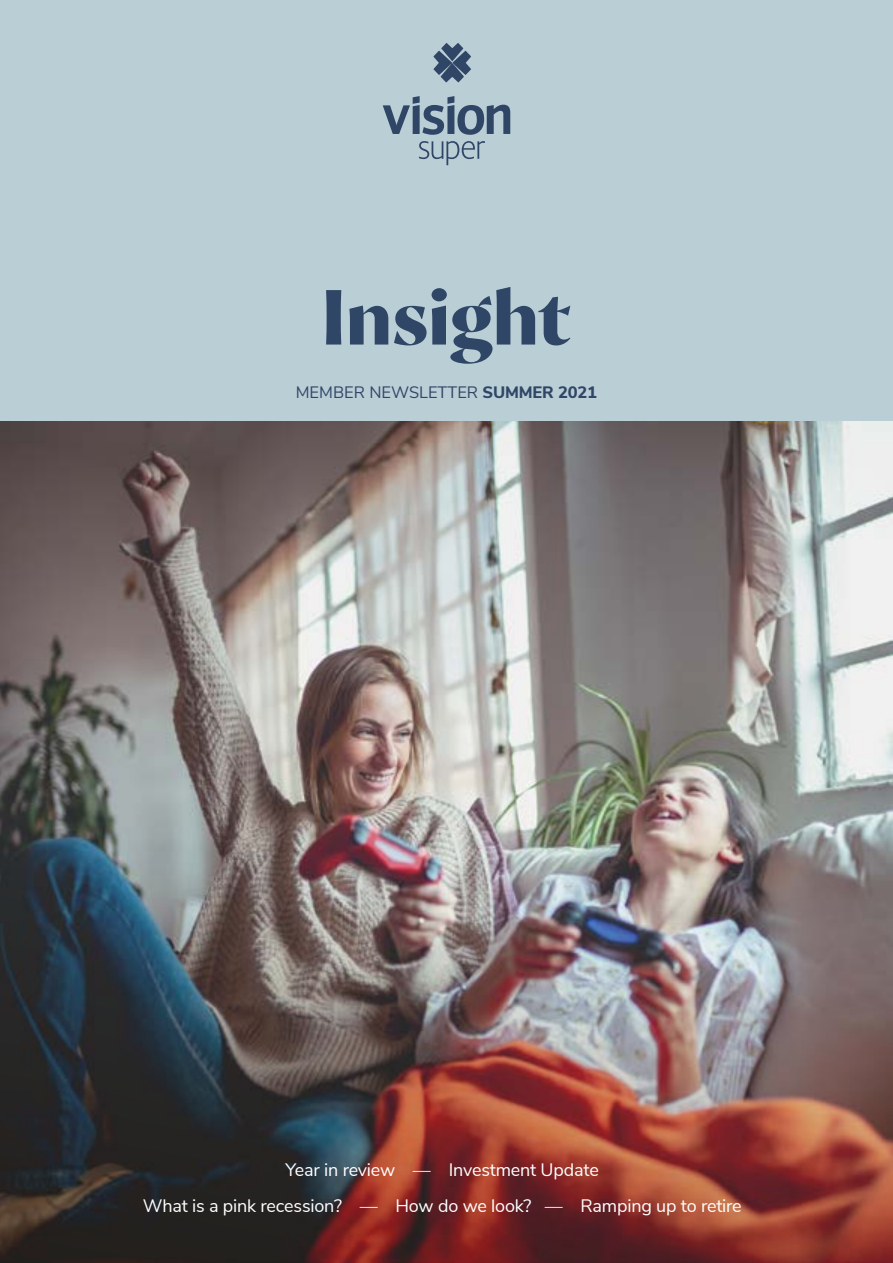
<style>
.page{position:relative;width:893px;height:1263px;background:#fff}
.page>*{position:absolute;margin:0;border:0;box-sizing:border-box;transform-origin:0 0}
.t1{font:800 78px "Proza Display";color:#304666}
.t2{font:18px/36px "Nunito Sans";letter-spacing:-.01em;color:#fff;text-align:center}
.t3{font:16.5px "Nunito Sans";color:#304666}
.s1{font-weight:800}
</style>
<div class="page">
<img style="left:0;top:421px;width:893px;height:395px">
<div style="left:0;top:0;width:893px;height:421px;background:#baced6"></div>
<svg style="left:383px;top:43px;width:127px;height:122px"></svg>
<img style="left:0;top:816px;width:893px;height:447px">
<h1 class="t1" style="left:321px;top:269px;width:251px">Insight</h1>
<p class="t3" style="left:296px;top:380px;width:303px">MEMBER NEWSLETTER <span class="s1">SUMMER 2021</span></p>
<p class="t2" style="left:143px;top:1150px;width:601px">Year in review — Investment Update<br>What is a pink recession? — How do we look? — Ramping up to retire</p>
</div>
